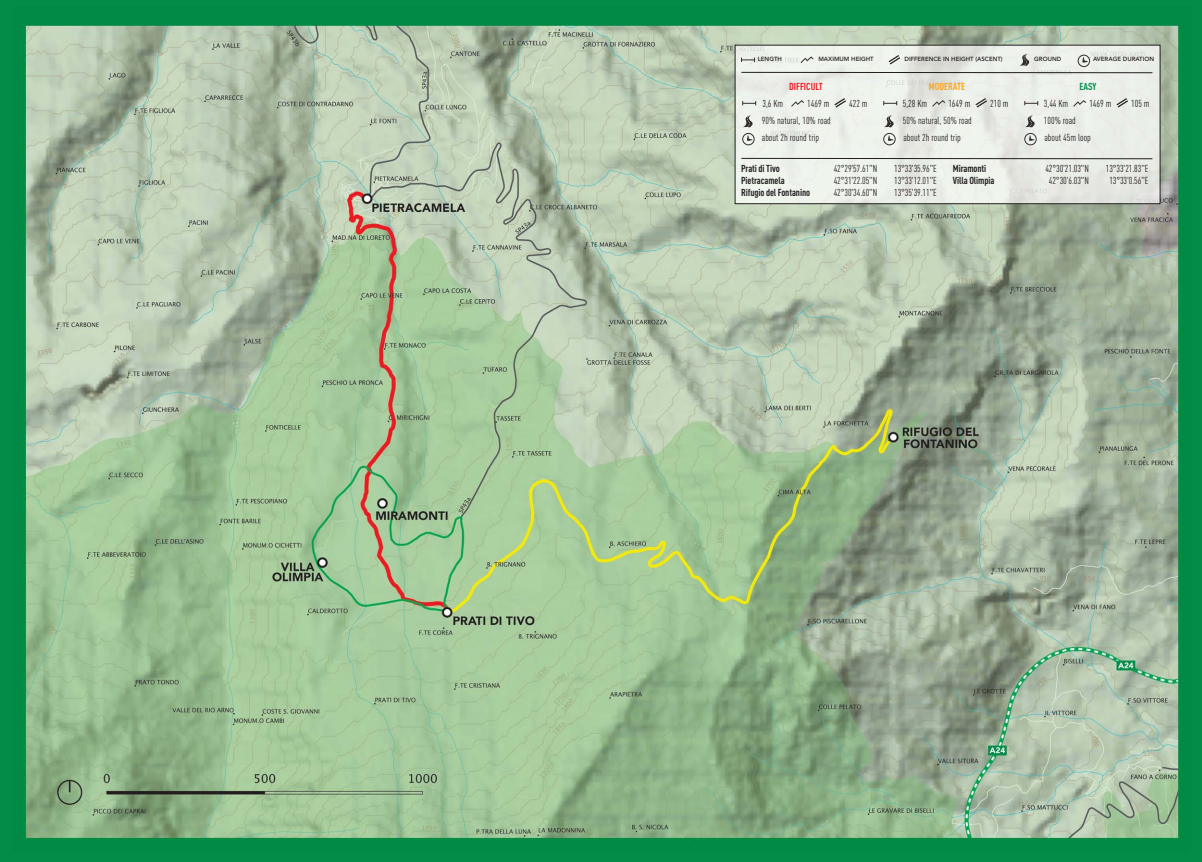
<style>
.page{position:relative;width:1202px;height:862px;background:#fff}
.page>*{position:absolute;margin:0;border:0;box-sizing:border-box;transform-origin:0 0}
.t1{font:10px/17px "DIN Cond";color:#231f20}
.t2{font:700 10px "DIN Cond";letter-spacing:-.01em;color:#231f20}
.t3{font:700 10px "DIN Cond";color:#ed1c24}
.t4{font:700 10px "DIN Cond";color:#faa61a}
.t5{font:700 10px "DIN Cond";color:#00904c}
.t6{font:6px "Avenir Heavy+T42";color:#332e2e}
</style>
<div class="page">
<img style="left:1px;top:1px;width:1201px;height:861px">
<img style="left:737px;top:47px;width:421px;height:155px">
<div style="left:735px;top:45px;width:425px;height:159px;border:1px solid #231f20"></div>
<svg style="left:742px;top:101px;width:14px;height:4px"></svg>
<svg style="left:791px;top:100px;width:13px;height:7px"></svg>
<svg style="left:834px;top:98px;width:12px;height:9px"></svg>
<svg style="left:743px;top:115px;width:12px;height:12px"></svg>
<svg style="left:742px;top:133px;width:13px;height:12px"></svg>
<svg style="left:884px;top:115px;width:12px;height:12px"></svg>
<svg style="left:883px;top:133px;width:13px;height:12px"></svg>
<svg style="left:883px;top:101px;width:14px;height:4px"></svg>
<svg style="left:932px;top:100px;width:13px;height:7px"></svg>
<svg style="left:976px;top:98px;width:11px;height:9px"></svg>
<svg style="left:1024px;top:101px;width:14px;height:4px"></svg>
<svg style="left:1073px;top:100px;width:13px;height:7px"></svg>
<svg style="left:1117px;top:98px;width:11px;height:9px"></svg>
<svg style="left:1025px;top:115px;width:12px;height:12px"></svg>
<svg style="left:1024px;top:133px;width:13px;height:12px"></svg>
<svg style="left:741px;top:54px;width:412px;height:19px;background:#dcdfda"></svg>
<svg style="left:741px;top:158px;width:412px;height:1px"></svg>
<p class="t6" style="left:758px;top:57px;width:26px">LENGTH</p>
<p class="t6" style="left:818px;top:57px;width:57px">MAXIMUM HEIGHT</p>
<p class="t6" style="left:904px;top:57px;width:100px">DIFFERENCE IN HEIGHT (ASCENT)</p>
<p class="t6" style="left:1034px;top:57px;width:29px">GROUND</p>
<p class="t6" style="left:1093px;top:57px;width:63px">AVERAGE DURATION</p>
<p class="t3" style="left:789px;top:83px;width:35px">DIFFICULT</p>
<p class="t1" style="left:762px;top:96px;width:22px">3,6 Km</p>
<p class="t1" style="left:807px;top:96px;width:24px">1469 m</p>
<p class="t1" style="left:849px;top:96px;width:20px">422 m</p>
<p class="t1" style="left:762px;top:113px;width:71px">90% natural, 10% road about 2h round trip</p>
<p class="t4" style="left:929px;top:83px;width:38px">MODERATE</p>
<p class="t5" style="left:1079px;top:83px;width:18px">EASY</p>
<p class="t1" style="left:903px;top:96px;width:26px">5,28 Km</p>
<p class="t1" style="left:948px;top:96px;width:24px">1649 m</p>
<p class="t1" style="left:990px;top:96px;width:20px">210 m</p>
<p class="t1" style="left:903px;top:113px;width:70px">50% natural, 50% road about 2h round trip</p>
<p class="t1" style="left:1044px;top:96px;width:26px">3,44 Km</p>
<p class="t1" style="left:1089px;top:96px;width:24px">1469 m</p>
<p class="t1" style="left:1131px;top:96px;width:20px">105 m</p>
<p class="t1" style="left:1044px;top:113px;width:49px">100% road about 45m loop</p>
<p class="t2" style="left:741px;top:165px;width:40px">Prati di Tivo</p>
<p class="t1" style="left:834px;top:161px;width:45px">42°29'57.61"N</p>
<p class="t1" style="left:894px;top:161px;width:44px">13°33'35.96"E</p>
<p class="t2" style="left:741px;top:177px;width:45px">Pietracamela</p>
<p class="t1" style="left:834px;top:173px;width:45px">42°31'22.05"N</p>
<p class="t1" style="left:894px;top:173px;width:44px">13°33'12.01"E</p>
<p class="t2" style="left:741px;top:189px;width:70px">Rifugio del Fontanino</p>
<p class="t1" style="left:834px;top:185px;width:45px">42°30'34.60"N</p>
<p class="t1" style="left:894px;top:185px;width:44px">13°35'39.11"E</p>
<p class="t2" style="left:953px;top:165px;width:35px">Miramonti</p>
<p class="t1" style="left:1045px;top:161px;width:45px">42°30'21.03"N</p>
<p class="t1" style="left:1106px;top:161px;width:44px">13°33'21.83"E</p>
<p class="t2" style="left:953px;top:177px;width:43px">Villa Olimpia</p>
<p class="t1" style="left:1049px;top:173px;width:41px">42°30'6.03"N</p>
<p class="t1" style="left:1109px;top:173px;width:41px">13°33'0.56"E</p>
</div>
